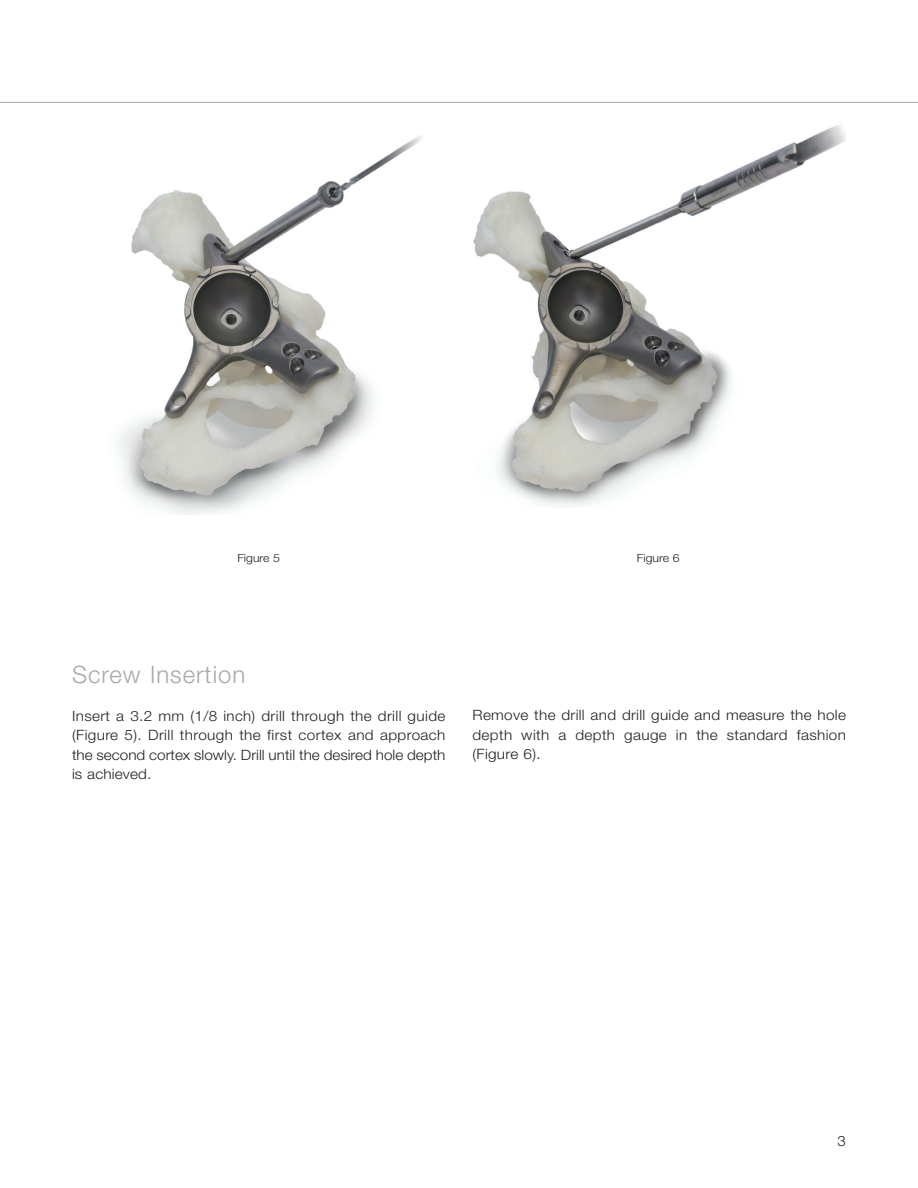
<style>
.page{position:relative;width:918px;height:1188px;background:#fff}
.page>*{position:absolute;margin:0;border:0;box-sizing:border-box;transform-origin:0 0}
.Basic{font:300 24px "Helvetica Neue LT Std";letter-spacing:.04em;color:#a8a9ad}
.Basic-2{font:300 14.25px/19.5px "Helvetica Neue LT Std";letter-spacing:.025em;color:#231f20;text-align:justify;scale:1.07 1}
.Basic-3{font:300 14.25px/19.5px "Helvetica Neue LT Std";color:#231f20;scale:1.07 1}
.Basic-4{font:300 14.25px "Helvetica Neue LT Std";letter-spacing:.025em;color:#231f20;scale:1.05 1}
.Fig__numbers{font:300 11.25px "Helvetica Neue LT Std";color:#231f20;scale:1.09 1}
</style>
<div class="page">
<hr style="left:0;top:102px;width:918px;height:1px;background:#a8a9ad">
<img style="left:118px;top:135px;width:304px;height:380px">
<img style="left:473px;top:125px;width:372px;height:382px">
<p class="Fig__numbers" style="left:237px;top:551px;width:41px">Figure 5</p>
<p class="Fig__numbers" style="left:637px;top:551px;width:41px">Figure 6</p>
<p class="Basic" style="left:72px;top:660px;width:175px">Screw Insertion</p>
<p class="Basic-2" style="left:72px;top:706px;width:351px">Insert a 3.2 mm (1/8 inch) drill through the drill guide</p>
<p class="Basic-2" style="left:72px;top:725px;width:351px">(Figure 5). Drill through the first cortex and approach</p>
<p class="Basic-3" style="left:72px;top:745px;width:351px">the second cortex slowly. Drill until the desired hole depth is achieved.</p>
<p class="Basic-2" style="left:472px;top:705px;width:351px">Remove the drill and drill guide and measure the hole depth with a depth gauge in the standard fashion (Figure 6).</p>
<p class="Basic-4" style="left:838px;top:1132px;width:9px">3</p>
</div>
